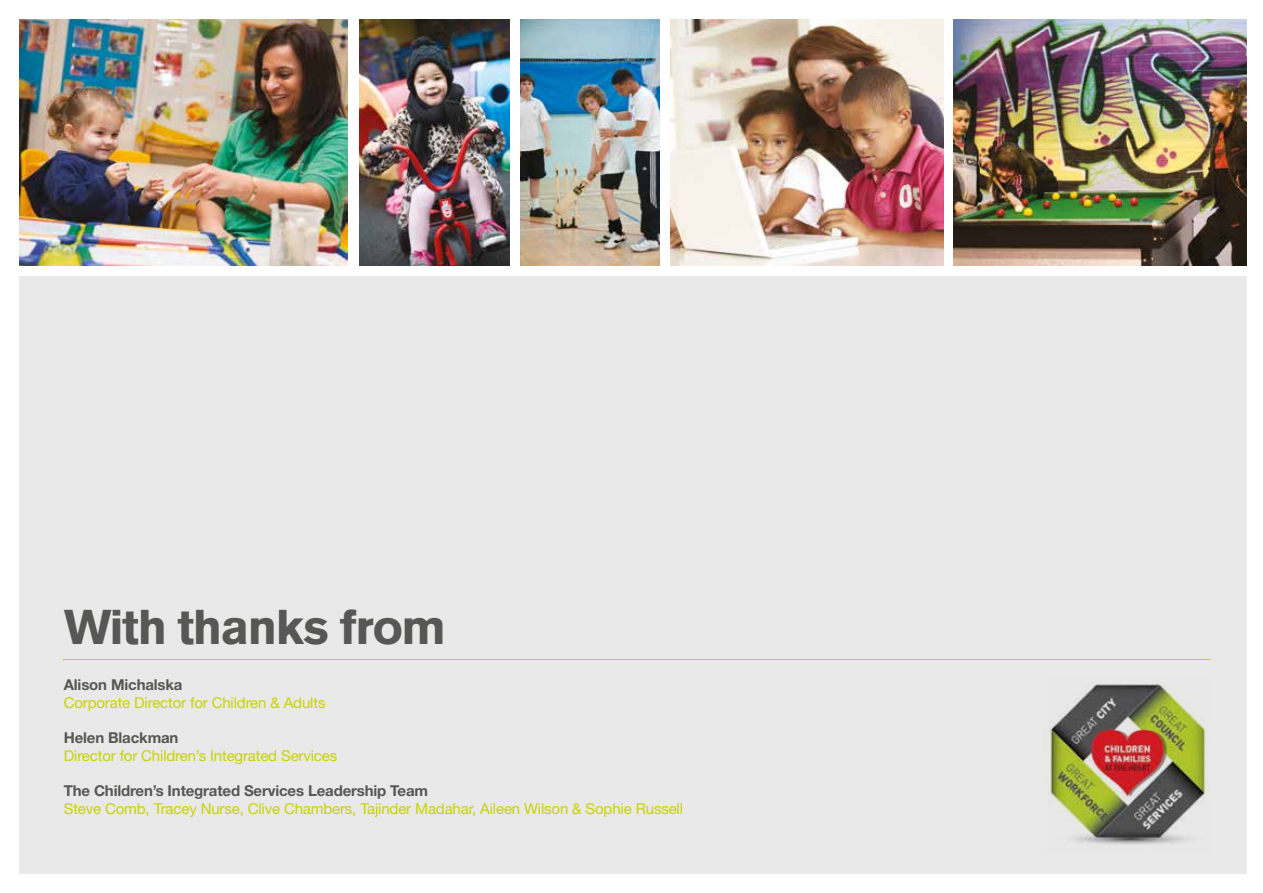
<style>
.page{position:relative;width:1263px;height:893px;background:#fff}
.page>*{position:absolute;margin:0;border:0;box-sizing:border-box;transform-origin:0 0}
.t1{font:900 48px "Akzidenz Grotesk";letter-spacing:-.03em;color:#575756}
.t2{font:15px "Helvetica Neue";letter-spacing:-.01em;color:#c8d300}
.t3{font:700 15px "Helvetica Neue";letter-spacing:-.01em;color:#575756}
</style>
<div class="page">
<div style="left:19px;top:276px;width:1228px;height:598px;background:#e9e9e9"></div>
<hr style="left:63px;top:659px;width:1148px;height:1px;background:#c8d300">
<img style="left:19px;top:19px;width:329px;height:247px">
<img style="left:520px;top:19px;width:140px;height:247px">
<img style="left:671px;top:19px;width:272px;height:247px">
<img style="left:954px;top:20px;width:293px;height:246px">
<img style="left:359px;top:19px;width:150px;height:247px">
<img style="left:1042px;top:684px;width:169px;height:164px">
<h1 class="t1" style="left:64px;top:598px;width:384px">With thanks from</h1>
<p class="t3" style="left:64px;top:675px;width:120px">Alison Michalska</p>
<p class="t2" style="left:64px;top:694px;width:263px">Corporate Director for Children &amp; Adults</p>
<p class="t3" style="left:64px;top:728px;width:116px">Helen Blackman</p>
<p class="t2" style="left:64px;top:747px;width:275px">Director for Children’s Integrated Services</p>
<p class="t3" style="left:64px;top:781px;width:366px">The Children’s Integrated Services Leadership Team</p>
<p class="t2" style="left:64px;top:800px;width:621px">Steve Comb, Tracey Nurse, Clive Chambers, Tajinder Madahar, Aileen Wilson &amp; Sophie Russell</p>
</div>
